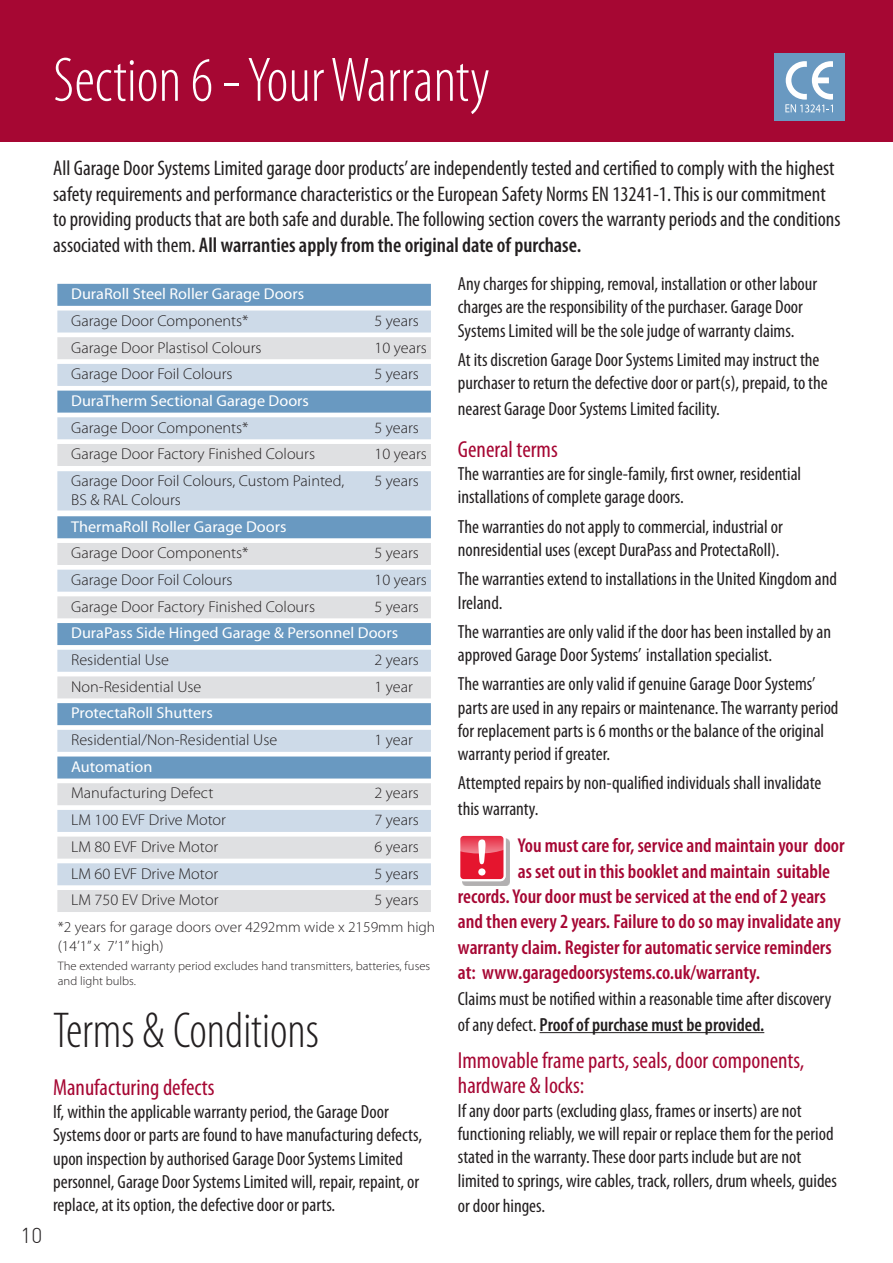
<style>
.page{position:relative;width:893px;height:1263px;background:#fff}
.page>*{position:absolute;margin:0;border:0;box-sizing:border-box;transform-origin:0 0}
.t1{font:300 condensed 63.45px "Myriad Pro";color:#fff}
.t2{font:300 condensed 50.7px "Myriad Pro";color:#231f20}
.t3{font:condensed 23.25px/25.3px "Myriad Pro";color:#a60733}
.t4{font:condensed 21.15px/25.3px "Myriad Pro";color:#231f20}
.t5{font:300 21.15px "DIN";color:#231f20}
.t6{font:600 condensed 20.1px "Myriad Pro";color:#a60733}
.t7{font:condensed 19.05px/23.2px "Myriad Pro";color:#231f20}
.t8{font:300 15.75px "Myriad Pro";color:#231f20}
.t9{font:15.75px "Myriad Pro";color:#fff}
.t10{font:300 15px/18.9px "Myriad Pro";color:#231f20}
.t11{font:300 12.3px/14.7px "Myriad Pro";color:#231f20}
.s1{font-weight:600}
</style>
<div class="page">
<div style="left:57px;top:284px;width:374px;height:22px;background:#6999c1"></div>
<div style="left:57px;top:310px;width:374px;height:22px;background:#cddae8"></div>
<div style="left:57px;top:337px;width:374px;height:22px;background:#dfe0e2"></div>
<div style="left:57px;top:364px;width:374px;height:22px;background:#cddae8"></div>
<div style="left:57px;top:391px;width:374px;height:22px;background:#6999c1"></div>
<div style="left:57px;top:417px;width:374px;height:22px;background:#cddae8"></div>
<div style="left:57px;top:444px;width:374px;height:22px;background:#dfe0e2"></div>
<div style="left:57px;top:471px;width:374px;height:39px;background:#cddae8"></div>
<div style="left:57px;top:516px;width:374px;height:22px;background:#6999c1"></div>
<div style="left:57px;top:543px;width:374px;height:22px;background:#dfe0e2"></div>
<div style="left:57px;top:570px;width:374px;height:22px;background:#cddae8"></div>
<div style="left:57px;top:596px;width:374px;height:22px;background:#dfe0e2"></div>
<div style="left:57px;top:623px;width:374px;height:22px;background:#6999c1"></div>
<div style="left:57px;top:650px;width:374px;height:22px;background:#cddae8"></div>
<div style="left:57px;top:676px;width:374px;height:22px;background:#dfe0e2"></div>
<div style="left:57px;top:703px;width:374px;height:22px;background:#6999c1"></div>
<div style="left:57px;top:730px;width:374px;height:22px;background:#cddae8"></div>
<div style="left:57px;top:756px;width:374px;height:22px;background:#6999c1"></div>
<div style="left:57px;top:783px;width:374px;height:22px;background:#dfe0e2"></div>
<div style="left:57px;top:810px;width:374px;height:22px;background:#cddae8"></div>
<div style="left:57px;top:837px;width:374px;height:22px;background:#dfe0e2"></div>
<div style="left:57px;top:863px;width:374px;height:22px;background:#cddae8"></div>
<div style="left:57px;top:890px;width:374px;height:22px;background:#dfe0e2"></div>
<div style="left:0;top:0;width:893px;height:141px;background:#a60733"></div>
<div style="left:462px;top:838px;width:48px;height:47px;background:#231f20;opacity:.35"></div>
<div style="left:459px;top:835px;width:46px;height:45px;background:#e5152e;border-radius:4px"></div>
<div style="left:458px;top:834px;width:48px;height:47px;border:2px solid #fff;border-radius:4px"></div>
<svg style="left:459px;top:835px;width:46px;height:40px"></svg>
<hr style="left:540px;top:1032px;width:224px;height:1px;background:#231f20">
<div style="left:774px;top:53px;width:71px;height:68px;background:#6999c1"></div>
<svg style="left:785px;top:61px;width:48px;height:51px"></svg>
<h1 class="t1" style="left:53px;top:42px;width:438px">Section 6 - Your Warranty</h1>
<p class="t5" style="left:21px;top:1222px;width:23px">10</p>
<p class="t4" style="left:53px;top:156px;width:789px">All Garage Door Systems Limited garage door products’ are independently tested and certified to comply with the highest safety requirements and performance characteristics or the European Safety Norms EN 13241-1. This is our commitment to providing products that are both safe and durable. The following section covers the warranty periods and the conditions associated with them. <span class="s1">All warranties apply from the original date of purchase.</span></p>
<p class="t9" style="left:71px;top:284px;width:235px">DuraRoll Steel Roller Garage Doors</p>
<p class="t8" style="left:71px;top:311px;width:179px">Garage Door Components*</p>
<p class="t8" style="left:374px;top:311px;width:46px">5 years</p>
<p class="t8" style="left:71px;top:338px;width:192px">Garage Door Plastisol Colours</p>
<p class="t8" style="left:374px;top:338px;width:54px">10 years</p>
<p class="t8" style="left:71px;top:364px;width:163px">Garage Door Foil Colours</p>
<p class="t8" style="left:374px;top:364px;width:46px">5 years</p>
<p class="t9" style="left:71px;top:391px;width:239px">DuraTherm Sectional Garage Doors</p>
<p class="t8" style="left:71px;top:418px;width:179px">Garage Door Components*</p>
<p class="t8" style="left:374px;top:418px;width:46px">5 years</p>
<p class="t8" style="left:71px;top:444px;width:245px">Garage Door Factory Finished Colours</p>
<p class="t8" style="left:374px;top:444px;width:54px">10 years</p>
<p class="t8" style="left:71px;top:471px;width:275px">Garage Door Foil Colours, Custom Painted,</p>
<p class="t8" style="left:374px;top:471px;width:46px">5 years</p>
<p class="t8" style="left:71px;top:490px;width:111px">BS &amp; RAL Colours</p>
<p class="t9" style="left:71px;top:517px;width:217px">ThermaRoll Roller Garage Doors</p>
<p class="t8" style="left:71px;top:543px;width:179px">Garage Door Components*</p>
<p class="t8" style="left:374px;top:543px;width:46px">5 years</p>
<p class="t8" style="left:71px;top:570px;width:163px">Garage Door Foil Colours</p>
<p class="t8" style="left:374px;top:570px;width:54px">10 years</p>
<p class="t8" style="left:71px;top:597px;width:245px">Garage Door Factory Finished Colours</p>
<p class="t8" style="left:374px;top:597px;width:46px">5 years</p>
<p class="t9" style="left:71px;top:623px;width:329px">DuraPass Side Hinged Garage &amp; Personnel Doors</p>
<p class="t8" style="left:71px;top:650px;width:99px">Residential Use</p>
<p class="t8" style="left:374px;top:650px;width:46px">2 years</p>
<p class="t8" style="left:71px;top:677px;width:132px">Non-Residential Use</p>
<p class="t8" style="left:374px;top:677px;width:40px">1 year</p>
<p class="t9" style="left:71px;top:703px;width:143px">ProtectaRoll Shutters</p>
<p class="t8" style="left:71px;top:730px;width:208px">Residential/Non-Residential Use</p>
<p class="t8" style="left:374px;top:730px;width:40px">1 year</p>
<p class="t9" style="left:71px;top:757px;width:83px">Automation</p>
<p class="t8" style="left:71px;top:784px;width:144px">Manufacturing Defect</p>
<p class="t8" style="left:374px;top:784px;width:46px">2 years</p>
<p class="t8" style="left:71px;top:810px;width:156px">LM 100 EVF Drive Motor</p>
<p class="t8" style="left:374px;top:810px;width:46px">7 years</p>
<p class="t8" style="left:71px;top:837px;width:148px">LM 80 EVF Drive Motor</p>
<p class="t8" style="left:374px;top:837px;width:46px">6 years</p>
<p class="t8" style="left:71px;top:864px;width:148px">LM 60 EVF Drive Motor</p>
<p class="t8" style="left:374px;top:864px;width:46px">5 years</p>
<p class="t8" style="left:71px;top:890px;width:149px">LM 750 EV Drive Motor</p>
<p class="t8" style="left:374px;top:890px;width:46px">5 years</p>
<p class="t10" style="left:58px;top:918px;width:379px">*2 years for garage doors over 4292mm wide x 2159mm high (14’1” x 7’1” high)</p>
<p class="t11" style="left:58px;top:959px;width:374px">The extended warranty period excludes hand transmitters, batteries, fuses and light bulbs.</p>
<h2 class="t2" style="left:53px;top:1000px;width:267px">Terms &amp; Conditions</h2>
<p class="t3" style="left:53px;top:1074px;width:163px">Manufacturing defects</p>
<p class="t7" style="left:53px;top:1100px;width:370px">If, within the applicable warranty period, the Garage Door Systems door or parts are found to have manufacturing defects, upon inspection by authorised Garage Door Systems Limited personnel, Garage Door Systems Limited will, repair, repaint, or replace, at its option, the defective door or parts.</p>
<p class="t7" style="left:458px;top:272px;width:361px">Any charges for shipping, removal, installation or other labour charges are the responsibility of the purchaser. Garage Door<br>Systems Limited will be the sole judge of warranty claims.</p>
<p class="t7" style="left:458px;top:348px;width:371px">At its discretion Garage Door Systems Limited may instruct the purchaser to return the defective door or part(s), prepaid, to the</p>
<p class="t7" style="left:458px;top:396px;width:263px">nearest Garage Door Systems Limited facility.</p>
<p class="t3" style="left:458px;top:436px;width:101px">General terms</p>
<p class="t7" style="left:458px;top:462px;width:345px">The warranties are for single-family, first owner, residential installations of complete garage doors.</p>
<p class="t7" style="left:458px;top:515px;width:326px">The warranties do not apply to commercial, industrial or nonresidential uses (except DuraPass and ProtectaRoll).</p>
<p class="t7" style="left:458px;top:567px;width:381px">The warranties extend to installations in the United Kingdom and<br>Ireland.</p>
<p class="t7" style="left:458px;top:620px;width:375px">The warranties are only valid if the door has been installed by an approved Garage Door Systems’ installation specialist.</p>
<p class="t7" style="left:458px;top:672px;width:382px">The warranties are only valid if genuine Garage Door Systems’ parts are used in any repairs or maintenance. The warranty period for replacement parts is 6 months or the balance of the original warranty period if greater.</p>
<p class="t7" style="left:458px;top:770px;width:365px;line-height:25.3px">Attempted repairs by non-qualified individuals shall invalidate this warranty.</p>
<p class="t6" style="left:518px;top:833px;width:328px">You must care for, service and maintain your door</p>
<p class="t6" style="left:518px;top:858px;width:314px">as set out in this booklet and maintain suitable</p>
<p class="t6" style="left:458px;top:884px;width:370px">records. Your door must be serviced at the end of 2 years</p>
<p class="t6" style="left:458px;top:909px;width:384px">and then every 2 years. Failure to do so may invalidate any</p>
<p class="t6" style="left:458px;top:935px;width:375px">warranty claim. Register for automatic service reminders</p>
<p class="t6" style="left:458px;top:960px;width:304px">at: www.garagedoorsystems.co.uk/warranty.</p>
<p class="t7" style="left:458px;top:986px;width:375px;line-height:25.3px">Claims must be notified within a reasonable time after discovery of any defect. <span class="s1">Proof of purchase must be provided.</span></p>
<p class="t3" style="left:458px;top:1047px;width:348px">Immovable frame parts, seals, door components, hardware &amp; locks:</p>
<p class="t7" style="left:458px;top:1098px;width:381px">If any door parts (excluding glass, frames or inserts) are not functioning reliably, we will repair or replace them for the period stated in the warranty. These door parts include but are not limited to springs, wire cables, track, rollers, drum wheels, guides</p>
<p class="t7" style="left:458px;top:1194px;width:89px">or door hinges.</p>
</div>
